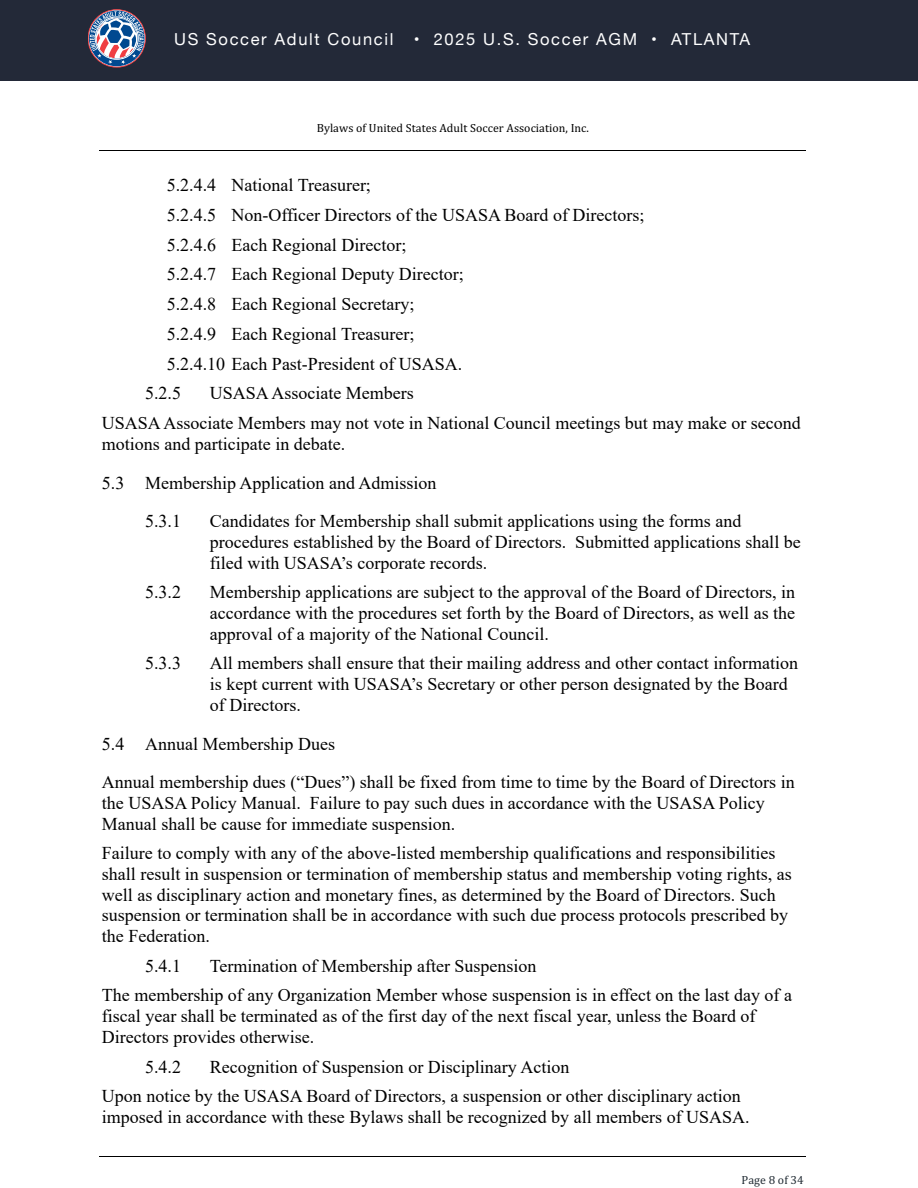
<style>
.page{position:relative;width:918px;height:1188px;background:#fff}
.page>*{position:absolute;margin:0;border:0;box-sizing:border-box;transform-origin:0 0}
.t1{font:18px/20.9px "Times New Roman";color:#000}
.t2{font:16.5px "Helvetica Neue";letter-spacing:.1em;color:#fff}
.t3{font:11.85px "Cambria";letter-spacing:.005em;color:#000}
.t4{font:11.85px "Cambria";letter-spacing:.005em;color:#212b33}
</style>
<div class="page">
<hr style="left:100px;top:150px;width:706px;height:1px;background:#000">
<hr style="left:100px;top:1156px;width:706px;height:1px;background:#000">
<div style="left:0;top:0;width:918px;height:81px;background:#232938"></div>
<svg style="left:90px;top:11px;width:54px;height:53px;background:#7784a4"></svg>
<p class="t2" style="left:174px;top:28px;width:577px">US Soccer Adult Council • 2025 U.S. Soccer AGM • ATLANTA</p>
<p class="t3" style="left:317px;top:121px;width:274px">Bylaws of United States Adult Soccer Association, Inc.</p>
<p class="t1" style="left:167px;top:174px;width:206px">5.2.4.4 National Treasurer;</p>
<p class="t1" style="left:167px;top:204px;width:479px">5.2.4.5 Non-Officer Directors of the USASA Board of Directors;</p>
<p class="t1" style="left:167px;top:234px;width:241px">5.2.4.6 Each Regional Director;</p>
<p class="t1" style="left:167px;top:263px;width:299px">5.2.4.7 Each Regional Deputy Director;</p>
<p class="t1" style="left:167px;top:293px;width:249px">5.2.4.8 Each Regional Secretary;</p>
<p class="t1" style="left:167px;top:323px;width:249px">5.2.4.9 Each Regional Treasurer;</p>
<p class="t1" style="left:167px;top:353px;width:297px">5.2.4.10 Each Past-President of USASA.</p>
<p class="t1" style="left:145px;top:382px;width:37px">5.2.5</p>
<p class="t1" style="left:102px;top:378px;width:700px;line-height:29.5px;text-indent:108px">USASA Associate Members<br>USASA Associate Members may not vote in National Council meetings but may make or second</p>
<p class="t1" style="left:102px;top:433px;width:245px">motions and participate in debate.</p>
<p class="t1" style="left:102px;top:472px;width:336px">5.3 Membership Application and Admission</p>
<p class="t1" style="left:145px;top:510px;width:37px">5.3.1</p>
<p class="t1" style="left:210px;top:510px;width:592px">Candidates for Membership shall submit applications using the forms and procedures established by the Board of Directors. Submitted applications shall be filed with USASA’s corporate records.</p>
<p class="t1" style="left:145px;top:581px;width:37px">5.3.2</p>
<p class="t1" style="left:210px;top:581px;width:587px;text-align:justify">Membership applications are subject to the approval of the Board of Directors, in accordance with the procedures set forth by the Board of Directors, as well as the approval of a majority of the National Council.</p>
<p class="t1" style="left:145px;top:652px;width:37px">5.3.3</p>
<p class="t1" style="left:210px;top:652px;width:590px">All members shall ensure that their mailing address and other contact information is kept current with USASA’s Secretary or other person designated by the Board of Directors.</p>
<p class="t1" style="left:102px;top:724px;width:694px;line-height:38.1px">5.4 Annual Membership Dues<br>Annual membership dues (“Dues”) shall be fixed from time to time by the Board of Directors in</p>
<p class="t1" style="left:102px;top:792px;width:664px">the USASA Policy Manual. Failure to pay such dues in accordance with the USASA Policy<br>Manual shall be cause for immediate suspension.</p>
<p class="t1" style="left:102px;top:842px;width:691px">Failure to comply with any of the above-listed membership qualifications and responsibilities shall result in suspension or termination of membership status and membership voting rights, as well as disciplinary action and monetary fines, as determined by the Board of Directors. Such suspension or termination shall be in accordance with such due process protocols prescribed by the Federation.</p>
<p class="t1" style="left:145px;top:955px;width:37px">5.4.1</p>
<p class="t1" style="left:102px;top:950px;width:692px;line-height:29.5px;text-indent:108px">Termination of Membership after Suspension<br>The membership of any Organization Member whose suspension is in effect on the last day of a</p>
<p class="t1" style="left:102px;top:1005px;width:655px;line-height:21.3px">fiscal year shall be terminated as of the first day of the next fiscal year, unless the Board of<br>Directors provides otherwise.</p>
<p class="t1" style="left:145px;top:1056px;width:37px">5.4.2</p>
<p class="t1" style="left:102px;top:1051px;width:640px;line-height:29.5px;text-indent:108px">Recognition of Suspension or Disciplinary Action<br>Upon notice by the USASA Board of Directors, a suspension or other disciplinary action</p>
<p class="t1" style="left:102px;top:1106px;width:649px">imposed in accordance with these Bylaws shall be recognized by all members of USASA.</p>
<p class="t4" style="left:742px;top:1173px;width:64px">Page 8 of 34</p>
</div>
